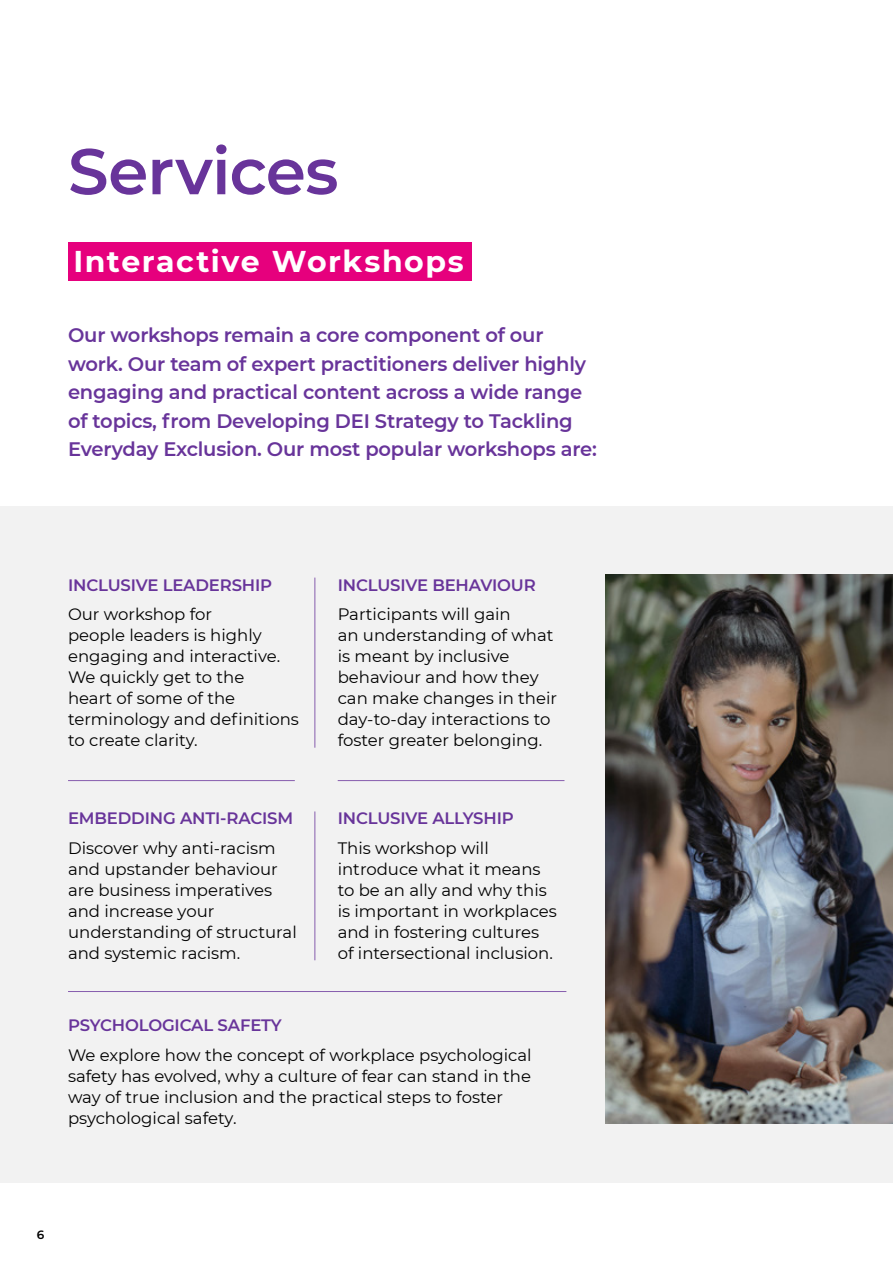
<style>
.page{position:relative;width:893px;height:1263px;background:#fff}
.page>*{position:absolute;margin:0;border:0;box-sizing:border-box;transform-origin:0 0}
.t1{font:600 64.5px "Montserrat";letter-spacing:-.01em;color:#68349a}
.t2{font:700 30px "Montserrat";letter-spacing:.05em;color:#fff}
.t3{font:600 19.5px/28.5px "Montserrat";letter-spacing:-.01em;color:#68349a}
.t4{font:16.5px/21px "Montserrat";color:#000}
.t5{font:600 16.5px "Montserrat";letter-spacing:-.01em;color:#68349a}
.t6{font:600 12px "Montserrat";color:#000}
</style>
<div class="page">
<div style="left:0;top:506px;width:893px;height:676px;background:#f2f2f2"></div>
<div style="left:68px;top:242px;width:404px;height:39px;background:#e6007d"></div>
<img style="left:605px;top:574px;width:287px;height:549px">
<hr style="left:68px;top:780px;width:227px;height:1px;background:#865dae">
<hr style="left:338px;top:780px;width:226px;height:1px;background:#865dae">
<hr style="left:68px;top:991px;width:498px;height:1px;background:#865dae">
<hr style="left:315px;top:811px;width:1px;height:149px;background:#865dae">
<hr style="left:315px;top:578px;width:1px;height:170px;background:#865dae">
<hr style="left:892px;top:0;width:1px;height:1263px;background:#68349a">
<h1 class="t1" style="left:68px;top:126px;width:272px">Services</h1>
<h2 class="t2" style="left:73px;top:240px;width:392px">Interactive Workshops</h2>
<p class="t3" style="left:68px;top:320px;width:530px">Our workshops remain a core component of our work. Our team of expert practitioners deliver highly engaging and practical content across a wide range of topics, from Developing DEI Strategy to Tackling Everyday Exclusion. Our most popular workshops are:</p>
<p class="t5" style="left:68px;top:573px;width:206px">INCLUSIVE LEADERSHIP</p>
<p class="t4" style="left:68px;top:603px;width:232px">Our workshop for<br>people leaders is highly engaging and interactive.<br>We quickly get to the<br>heart of some of the terminology and definitions to create clarity.</p>
<p class="t5" style="left:68px;top:807px;width:227px">EMBEDDING ANTI-RACISM</p>
<p class="t4" style="left:68px;top:837px;width:230px">Discover why anti-racism and upstander behaviour are business imperatives and increase your understanding of structural and systemic racism.</p>
<p class="t5" style="left:338px;top:573px;width:200px">INCLUSIVE BEHAVIOUR</p>
<p class="t4" style="left:338px;top:603px;width:221px">Participants will gain<br>an understanding of what is meant by inclusive behaviour and how they can make changes in their day-to-day interactions to foster greater belonging.</p>
<p class="t5" style="left:338px;top:807px;width:178px">INCLUSIVE ALLYSHIP</p>
<p class="t4" style="left:338px;top:837px;width:221px">This workshop will introduce what it means to be an ally and why this is important in workplaces and in fostering cultures of intersectional inclusion.</p>
<p class="t5" style="left:68px;top:1013px;width:215px">PSYCHOLOGICAL SAFETY</p>
<p class="t4" style="left:68px;top:1044px;width:465px">We explore how the concept of workplace psychological safety has evolved, why a culture of fear can stand in the way of true inclusion and the practical steps to foster psychological safety.</p>
<p class="t6" style="left:37px;top:1226px;width:9px">6</p>
</div>
